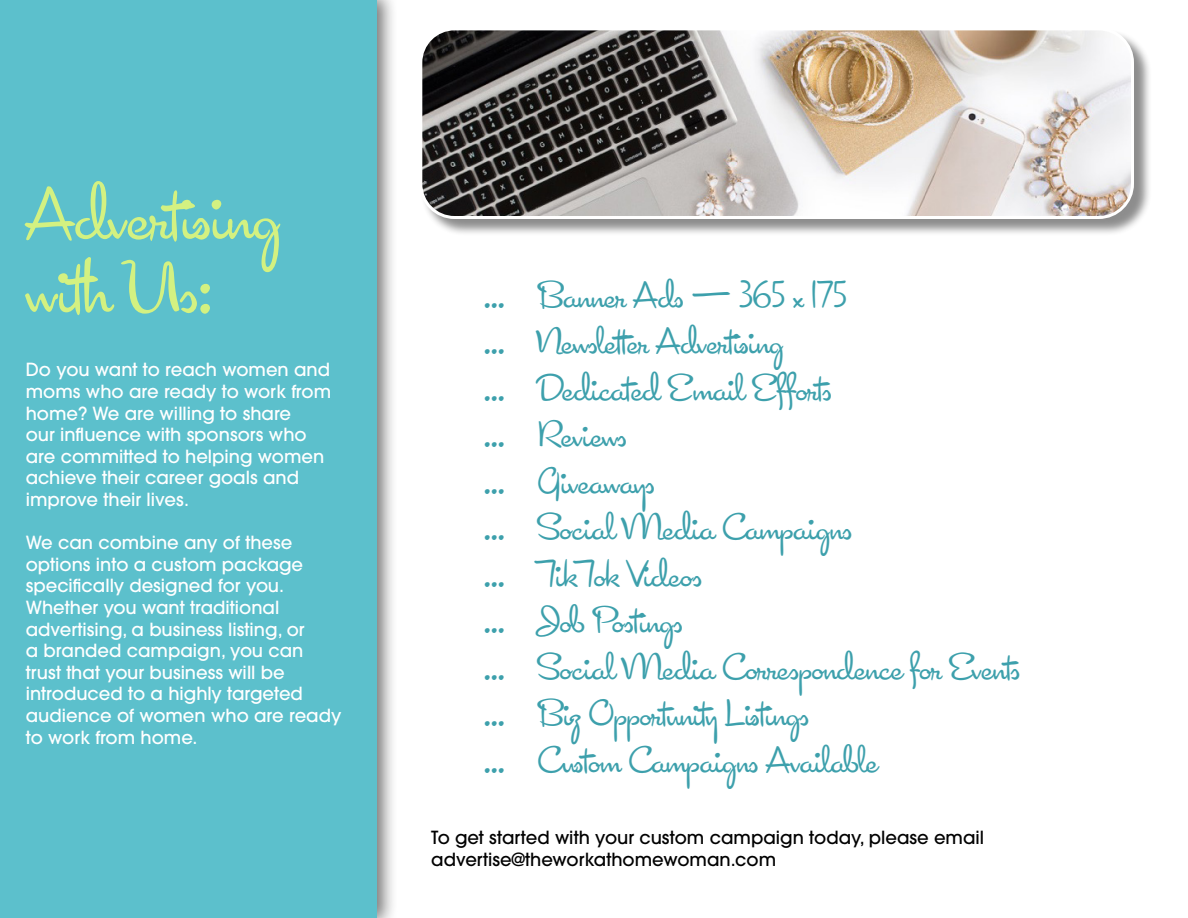
<style>
.page{position:relative;width:1188px;height:918px;background:#fff}
.page>*{position:absolute;margin:0;border:0;box-sizing:border-box;transform-origin:0 0}
.t1{font:75px/73.5px "Cocktail Script";color:#d3f181}
.t2{font:37.5px "Cocktail Script";color:#3da0ac}
.t3{font:500 18px/21.6px "ITC Avant Garde Pro";color:#fff}
.t4{font:500 18px "ITC Avant Garde Pro";color:#000}
</style>
<div class="page">
<div style="left:0;top:0;width:399px;height:918px;background:#000;opacity:.55"></div>
<div style="left:0;top:0;width:376px;height:918px;background:#5cc0cc"></div>
<div style="left:421px;top:29px;width:731px;height:208px;background:#000;opacity:.45"></div>
<img style="left:421px;top:29px;width:711px;height:189px">
<div style="left:419px;top:27px;width:715px;height:192px;border:3px solid #fff;border-radius:34px"></div>
<p class="t1" style="left:26px;top:175px;width:256px">Advertising with Us:</p>
<p class="t3" style="left:26px;top:359px;width:307px">Do you want to reach women and moms who are ready to work from home? We are willing to share<br>our influence with sponsors who are committed to helping women achieve their career goals and improve their lives.</p>
<p class="t3" style="left:26px;top:532px;width:317px">We can combine any of these options into a custom package specifically designed for you.<br>Whether you want traditional advertising, a business listing, or<br>a branded campaign, you can trust that your business will be introduced to a highly targeted audience of women who are ready to work from home.</p>
<p class="t2" style="left:484px;top:272px;width:365px">... Banner Ads — 365 x 175</p>
<p class="t2" style="left:484px;top:318px;width:301px">... Newsletter Advertising</p>
<p class="t2" style="left:484px;top:365px;width:349px">... Dedicated Email Efforts</p>
<p class="t2" style="left:484px;top:411px;width:145px">... Reviews</p>
<p class="t2" style="left:484px;top:458px;width:172px">... Giveaways</p>
<p class="t2" style="left:484px;top:504px;width:370px">... Social Media Campaigns</p>
<p class="t2" style="left:484px;top:551px;width:220px">... TikTok Videos</p>
<p class="t2" style="left:484px;top:597px;width:200px">... Job Postings</p>
<p class="t2" style="left:484px;top:644px;width:538px">... Social Media Correspondence for Events</p>
<p class="t2" style="left:484px;top:690px;width:327px">... Biz Opportunity Listings</p>
<p class="t2" style="left:484px;top:737px;width:395px">... Custom Campaigns Available</p>
<p class="t4" style="left:431px;top:826px;width:555px">To get started with your custom campaign today, please email</p>
<p class="t4" style="left:431px;top:847px;width:346px">advertise@theworkathomewoman.com</p>
</div>
